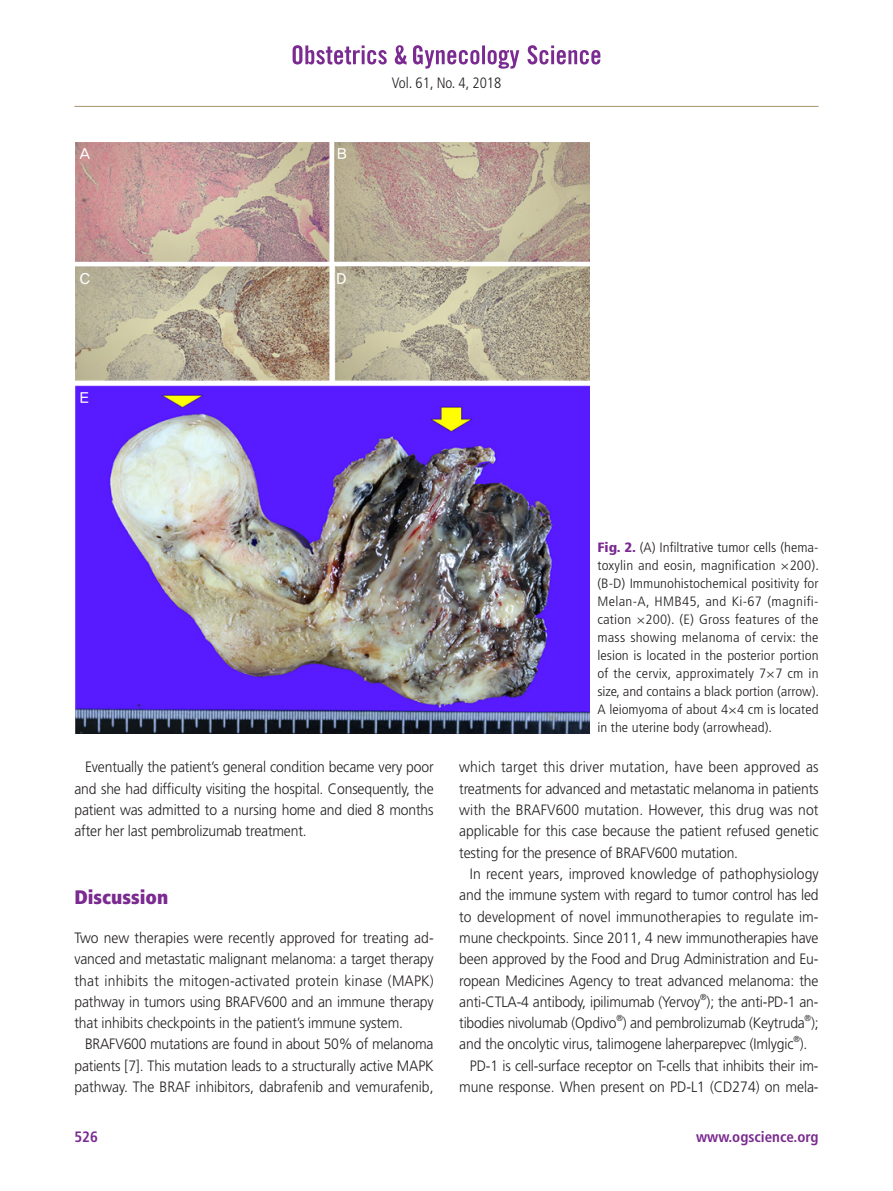
<style>
.page{position:relative;width:893px;height:1191px;background:#fff}
.page>*{position:absolute;margin:0;border:0;box-sizing:border-box;transform-origin:0 0}
.제목1-보라{font:900 condensed 19.5px "Frutiger LT Std";color:#7a2a90}
.본문_영문{font:300 15px/21.3px "Frutiger LT Std";letter-spacing:-.01em;color:#231f20;text-align:justify;scale:.93 1}
.제목밑_본문{font:300 15px/21.3px "Frutiger LT Std";letter-spacing:-.01em;color:#231f20;text-align:justify;scale:.93 1}
.t1{font:700 condensed 15px "Frutiger LT Std";color:#7a2a90}
.t2{font:300 condensed 15px "Frutiger LT Std";color:#231f20}
.그림A-B{font:15px "YDIYGO330";color:#fff}
.그림타이틀{font:300 condensed 13.5px/18px "Frutiger LT Std";color:#231f20;text-align:justify;scale:1.1 1}
.본문_영문-2{font:300 8.7px "Frutiger LT Std";color:#231f20;scale:.93 1}
.s1{font-weight:900;color:#7a2a90}
</style>
<div class="page">
<hr style="left:74px;top:106px;width:745px;height:1px;background:#af9877">
<svg style="left:527px;top:45px;width:73px;height:19px"></svg>
<svg style="left:413px;top:45px;width:106px;height:24px"></svg>
<svg style="left:293px;top:45px;width:114px;height:19px"></svg>
<img style="left:75px;top:142px;width:514px;height:592px">
<div style="left:329px;top:140px;width:5px;height:244px;background:#fff"></div>
<hr style="left:75px;top:262px;width:519px;height:4px;background:#fff">
<hr style="left:71px;top:381px;width:520px;height:4px;background:#fff">
<p class="그림A-B" style="left:80px;top:145px;width:11px">A</p>
<p class="그림A-B" style="left:337px;top:145px;width:11px">B</p>
<p class="t2" style="left:392px;top:74px;width:111px">Vol. 61, No. 4, 2018</p>
<p class="그림A-B" style="left:80px;top:270px;width:12px">C</p>
<p class="그림A-B" style="left:337px;top:270px;width:11px">D</p>
<p class="그림A-B" style="left:80px;top:389px;width:10px">E</p>
<p class="그림타이틀" style="left:597px;top:538px;width:203px"><span class="s1">Fig. 2.</span> (A) Infiltrative tumor cells (hema&shy;toxylin and eosin, magnification ×200). (B-D) Immunohistochemical positivity for Melan-A, HMB45, and Ki-67 (magnifi&shy;cation ×200). (E) Gross features of the mass showing melanoma of cervix: the lesion is located in the posterior portion of the cervix, approximately 7×7 cm in size, and contains a black portion (arrow).<br>A leiomyoma of about 4×4 cm is located in the uterine body (arrowhead).</p>
<p class="본문_영문" style="left:74px;top:757px;width:388px;text-indent:11px">Eventually the patient’s general condition became very poor and she had difficulty visiting the hospital. Consequently, the patient was admitted to a nursing home and died 8 months after her last pembrolizumab treatment.</p>
<p class="제목1-보라" style="left:74px;top:885px;width:95px">Discussion</p>
<p class="제목밑_본문" style="left:74px;top:927px;width:388px">Two new therapies were recently approved for treating ad&shy;vanced and metastatic malignant melanoma: a target therapy that inhibits the mitogen-activated protein kinase (MAPK) pathway in tumors using BRAFV600 and an immune therapy that inhibits checkpoints in the patient’s immune system.</p>
<p class="본문_영문" style="left:74px;top:1033px;width:388px;text-indent:11px">BRAFV600 mutations are found in about 50% of melanoma patients [7]. This mutation leads to a structurally active MAPK pathway. The BRAF inhibitors, dabrafenib and vemurafenib,</p>
<p class="본문_영문" style="left:459px;top:757px;width:388px">which target this driver mutation, have been approved as treatments for advanced and metastatic melanoma in patients with the BRAFV600 mutation. However, this drug was not applicable for this case because the patient refused genetic testing for the presence of BRAFV600 mutation.</p>
<p class="본문_영문" style="left:459px;top:863px;width:388px;text-indent:11px">In recent years, improved knowledge of pathophysiology and the immune system with regard to tumor control has led to development of novel immunotherapies to regulate im&shy;mune checkpoints. Since 2011, 4 new immunotherapies have been approved by the Food and Drug Administration and Eu&shy;ropean Medicines Agency to treat advanced melanoma: the anti-CTLA-4 antibody, ipilimumab (Yervoy ); the anti-PD-1 an-</p>
<p class="본문_영문-2" style="left:700px;top:991px;width:8px">®</p>
<p class="본문_영문" style="left:459px;top:1012px;width:388px">tibodies nivolumab (Opdivo ) and pembrolizumab (Keytruda );</p>
<p class="본문_영문-2" style="left:616px;top:1013px;width:8px">®</p>
<p class="본문_영문-2" style="left:805px;top:1013px;width:8px">®</p>
<p class="본문_영문" style="left:459px;top:1033px;width:376px">and the oncolytic virus, talimogene laherparepvec (Imlygic ).</p>
<p class="본문_영문-2" style="left:793px;top:1034px;width:8px">®</p>
<p class="본문_영문" style="left:459px;top:1055px;width:388px;text-align:right">PD-1 is cell-surface receptor on T-cells that inhibits their im&shy;mune response. When present on PD-L1 (CD274) on mela-</p>
<p class="t1" style="left:74px;top:1128px;width:25px">526</p>
<p class="t1" style="left:696px;top:1128px;width:124px">www.ogscience.org</p>
</div>
